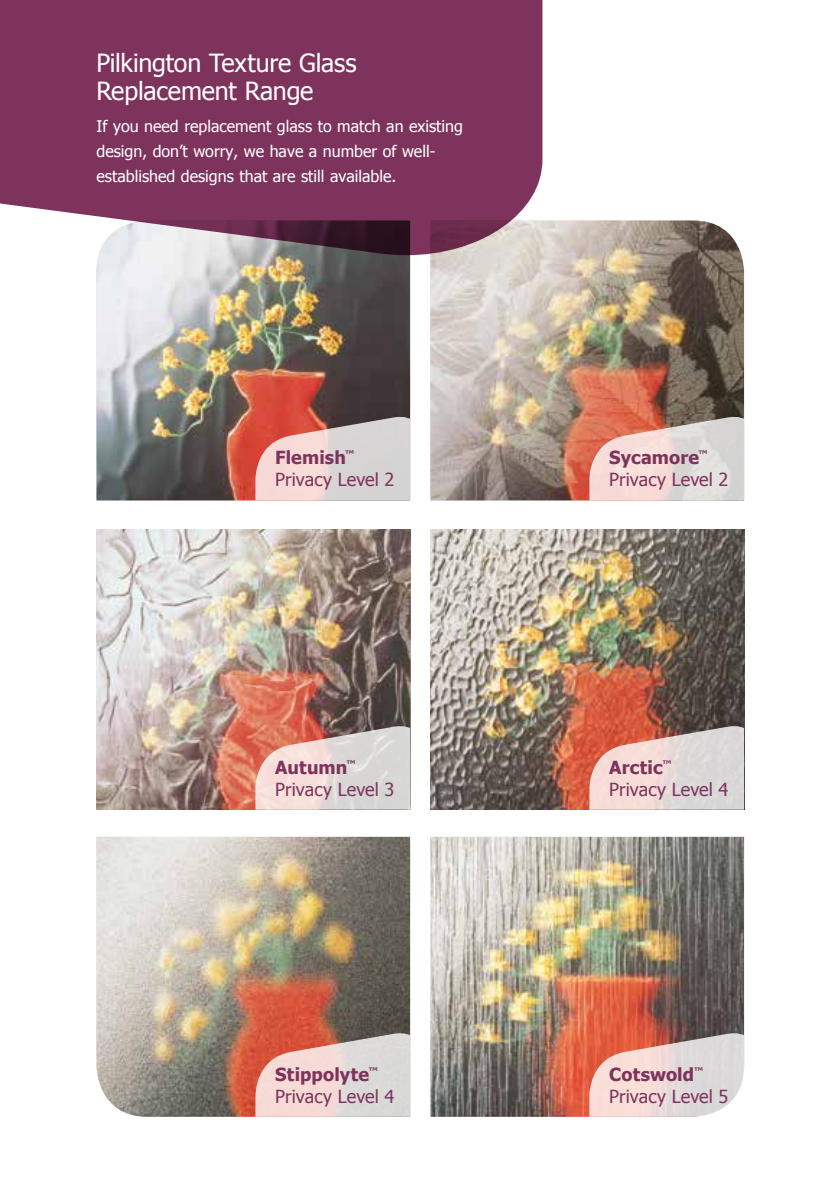
<style>
.page{position:relative;width:840px;height:1191px;background:#fff}
.page>*{position:absolute;margin:0;border:0;box-sizing:border-box;transform-origin:0 0}
.t1{font:25px/28px "Tahoma";letter-spacing:-.005em;color:#fff}
.t2{font:18px/22px "Tahoma";letter-spacing:.005em;color:#7d335c}
.t3{font:16px/25px "Tahoma";color:#fff}
.s1{font-weight:700}
</style>
<div class="page">
<hr style="left:839px;top:0;width:1px;height:1191px;background:#dadada">
<div style="left:0;top:0;width:542px;height:255px;background:#7d335c"></div>
<img style="left:96px;top:220px;width:314px;height:280px">
<img style="left:430px;top:220px;width:313px;height:280px">
<svg style="left:255px;top:414px;width:155px;height:87px"></svg>
<svg style="left:589px;top:414px;width:154px;height:87px"></svg>
<img style="left:96px;top:530px;width:314px;height:279px">
<img style="left:96px;top:837px;width:314px;height:279px">
<img style="left:430px;top:530px;width:313px;height:279px">
<img style="left:430px;top:837px;width:313px;height:279px">
<svg style="left:255px;top:723px;width:155px;height:114px"></svg>
<svg style="left:255px;top:1030px;width:155px;height:87px"></svg>
<svg style="left:589px;top:723px;width:154px;height:114px"></svg>
<svg style="left:589px;top:1030px;width:154px;height:87px"></svg>
<h1 class="t1" style="left:96px;top:47px;width:261px">Pilkington Texture Glass<br>Replacement Range</h1>
<p class="t3" style="left:96px;top:113px;width:368px">If you need replacement glass to match an existing design, don’t worry, we have a number of well&shy;established designs that are still available.</p>
<p class="t2" style="left:275px;top:446px;width:121px"><span class="s1">Flemish</span><sup>™<br></sup>Privacy Level 2</p>
<p class="t2" style="left:609px;top:446px;width:121px"><span class="s1">Sycamore</span><sup>™<br></sup>Privacy Level 2</p>
<p class="t2" style="left:275px;top:755px;width:121px"><span class="s1">Autumn</span><sup>™<br></sup>Privacy Level 3</p>
<p class="t2" style="left:275px;top:1062px;width:121px"><span class="s1">Stippolyte</span><sup>™<br></sup>Privacy Level 4</p>
<p class="t2" style="left:609px;top:755px;width:121px"><span class="s1">Arctic</span><sup>™<br></sup>Privacy Level 4</p>
<p class="t2" style="left:609px;top:1062px;width:121px"><span class="s1">Cotswold</span><sup>™<br></sup>Privacy Level 5</p>
</div>
